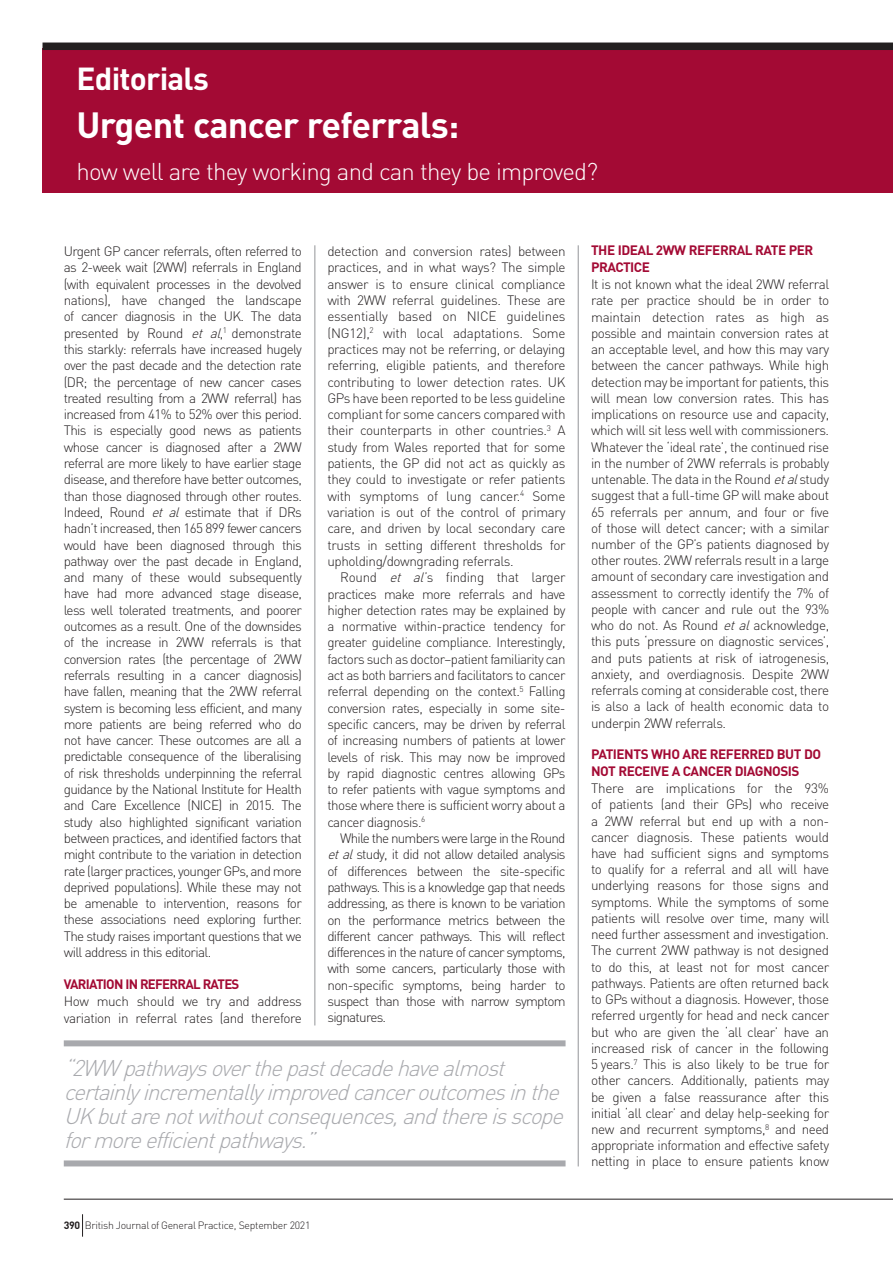
<style>
.page{position:relative;width:893px;height:1263px;background:#fff}
.page>*{position:absolute;margin:0;border:0;box-sizing:border-box;transform-origin:0 0}
.t1{font:700 36px "DIN";letter-spacing:-.02em;color:#fff}
.t2{font:700 31.5px "DIN";letter-spacing:-.025em;color:#fff}
.t3{font:300 24px "DIN";letter-spacing:-.035em;color:#fff}
.t4{font:italic 300 22.5px/24px "DIN";color:#a8a9ad}
.t5{font:300 13.5px/16.4px "DIN";letter-spacing:-.04em;color:#231f20;text-align:justify}
.t6{font:700 13.5px/16.5px "DIN";letter-spacing:-.035em;color:#a30a34}
.t7{font:700 13.5px "DIN";letter-spacing:-.055em;color:#a30a34}
.t8{font:300 10.5px "DIN";letter-spacing:-.025em;color:#231f20}
.s1{font-style:italic}
.s2{font-weight:700}
</style>
<div class="page">
<div style="left:43px;top:49px;width:850px;height:144px;background:#a30a34"></div>
<div style="left:43px;top:43px;width:850px;height:7px;background:#231f20"></div>
<hr style="left:315px;top:245px;width:1px;height:780px;background:#939598">
<hr style="left:578px;top:245px;width:1px;height:921px;background:#939598">
<hr style="left:64px;top:1199px;width:829px;height:1px;background:#231f20">
<svg style="left:82px;top:1214px;width:1px;height:23px"></svg>
<div style="left:64px;top:1160px;width:502px;height:6px;background:#a8a9ad"></div>
<div style="left:64px;top:1040px;width:502px;height:6px;background:#a8a9ad"></div>
<h2 class="t2" style="left:77px;top:58px;width:134px">Editorials</h2>
<h1 class="t1" style="left:77px;top:101px;width:384px">Urgent cancer referrals:</h1>
<h3 class="t3" style="left:77px;top:157px;width:523px">how well are they working and can they be improved?</h3>
<p class="t5" style="left:64px;top:243px;width:240px">Urgent GP cancer referrals, often referred to as 2-week wait (2WW) referrals in England (with equivalent processes in the devolved nations), have changed the landscape of cancer diagnosis in the UK. The data presented by Round <span class="s1">et al</span>,<sup>1</sup> demonstrate this starkly: referrals have increased hugely over the past decade and the detection rate (DR; the percentage of new cancer cases treated resulting from a 2WW referral) has increased from 41% to 52% over this period.<br>This is especially good news as patients whose cancer is diagnosed after a 2WW referral are more likely to have earlier stage disease, and therefore have better outcomes, than those diagnosed through other routes.<br>Indeed, Round <span class="s1">et al</span> estimate that if DRs hadn’t increased, then 165 899 fewer cancers would have been diagnosed through this pathway over the past decade in England, and many of these would subsequently have had more advanced stage disease, less well tolerated treatments, and poorer outcomes as a result. One of the downsides of the increase in 2WW referrals is that conversion rates (the percentage of 2WW referrals resulting in a cancer diagnosis) have fallen, meaning that the 2WW referral system is becoming less efficient, and many more patients are being referred who do not have cancer. These outcomes are all a predictable consequence of the liberalising of risk thresholds underpinning the referral guidance by the National Institute for Health and Care Excellence (NICE) in 2015. The study also highlighted significant variation between practices, and identified factors that might contribute to the variation in detection rate (larger practices, younger GPs, and more deprived populations). While these may not be amenable to intervention, reasons for these associations need exploring further.<br>The study raises important questions that we will address in this editorial.</p>
<p class="t7" style="left:64px;top:975px;width:177px">VARIATION IN REFERRAL RATES</p>
<p class="t5" style="left:64px;top:993px;width:240px">How much should we try and address variation in referral rates (and therefore</p>
<p class="t5" style="left:327px;top:243px;width:240px">detection and conversion rates) between practices, and in what ways? The simple answer is to ensure clinical compliance with 2WW referral guidelines. These are essentially based on NICE guidelines (NG12),<sup>2</sup> with local adaptations. Some practices may not be referring, or delaying referring, eligible patients, and therefore contributing to lower detection rates. UK GPs have been reported to be less guideline compliant for some cancers compared with their counterparts in other countries.<sup>3</sup> A study from Wales reported that for some patients, the GP did not act as quickly as they could to investigate or refer patients with symptoms of lung cancer.<sup>4</sup> Some variation is out of the control of primary care, and driven by local secondary care trusts in setting different thresholds for upholding/downgrading referrals.</p>
<p class="t5" style="left:327px;top:569px;width:240px;text-indent:13px">Round <span class="s1">et al</span>’s finding that larger practices make more referrals and have higher detection rates may be explained by a normative within-practice tendency for greater guideline compliance. Interestingly, factors such as doctor–patient familiarity can act as both barriers and facilitators to cancer referral depending on the context.<sup>5</sup> Falling conversion rates, especially in some site&shy;specific cancers, may be driven by referral of increasing numbers of patients at lower levels of risk. This may now be improved by rapid diagnostic centres allowing GPs to refer patients with vague symptoms and those where there is sufficient worry about a cancer diagnosis.<sup>6</sup></p>
<p class="t5" style="left:327px;top:830px;width:240px;text-indent:13px">While the numbers were large in the Round <span class="s1">etal</span>study, it did not allow detailed analysis of differences between the site-specific pathways. This is a knowledge gap that needs addressing, as there is known to be variation on the performance metrics between the different cancer pathways. This will reflect differences in the nature of cancer symptoms, with some cancers, particularly those with non-specific symptoms, being harder to suspect than those with narrow symptom signatures.</p>
<h3 class="t4" style="left:64px;top:1055px;width:508px">“2WW pathwaysoverthepastdecadehavealmost certainlyincrementallyimprovedcanceroutcomesinthe UKbutarenotwithoutconsequences,andthereisscope formoreefficientpathways.”</h3>
<p class="t8" style="left:64px;top:1219px;width:248px"><span class="s2">390</span> British Journal of General Practice, September 2021</p>
<p class="t6" style="left:591px;top:241px;width:224px">THE IDEAL 2WW REFERRAL RATE PER<br>PRACTICE</p>
<p class="t5" style="left:591px;top:276px;width:240px">It is not known what the ideal 2WW referral rate per practice should be in order to maintain detection rates as high as possible and maintain conversion rates at an acceptable level, and how this may vary between the cancer pathways. While high detection may be important for patients, this will mean low conversion rates. This has implications on resource use and capacity, which will sit less well with commissioners.<br>Whatever the ‘ideal rate’, the continued rise in the number of 2WW referrals is probably untenable. The data in the Round <span class="s1">etal</span>study suggest that a full-time GP will make about 65 referrals per annum, and four or five of those will detect cancer; with a similar number of the GP’s patients diagnosed by other routes. 2WW referrals result in a large amount of secondary care investigation and assessment to correctly identify the 7% of people with cancer and rule out the 93% who do not. As Round <span class="s1">etal</span>acknowledge, this puts ‘pressure on diagnostic services’, and puts patients at risk of iatrogenesis, anxiety, and overdiagnosis. Despite 2WW referrals coming at considerable cost, there is also a lack of health economic data to underpin 2WW referrals.</p>
<p class="t6" style="left:591px;top:745px;width:232px">PATIENTS WHO ARE REFERRED BUT DO<br>NOT RECEIVE A CANCER DIAGNOSIS</p>
<p class="t5" style="left:591px;top:780px;width:240px">There are implications for the 93% of patients (and their GPs) who receive a 2WW referral but end up with a non&shy;cancer diagnosis. These patients would have had sufficient signs and symptoms to qualify for a referral and all will have underlying reasons for those signs and symptoms. While the symptoms of some patients will resolve over time, many will need further assessment and investigation.<br>The current 2WW pathway is not designed to do this, at least not for most cancer pathways. Patients are often returned back to GPs without a diagnosis. However, those referred urgently for head and neck cancer but who are given the ‘all clear’ have an increased risk of cancer in the following 5 years.<sup>7</sup> This is also likely to be true for other cancers. Additionally, patients may be given a false reassurance after this initial ‘all clear’ and delay help-seeking for new and recurrent symptoms,<sup>8</sup> and need appropriate information and effective safety netting in place to ensure patients know</p>
</div>
